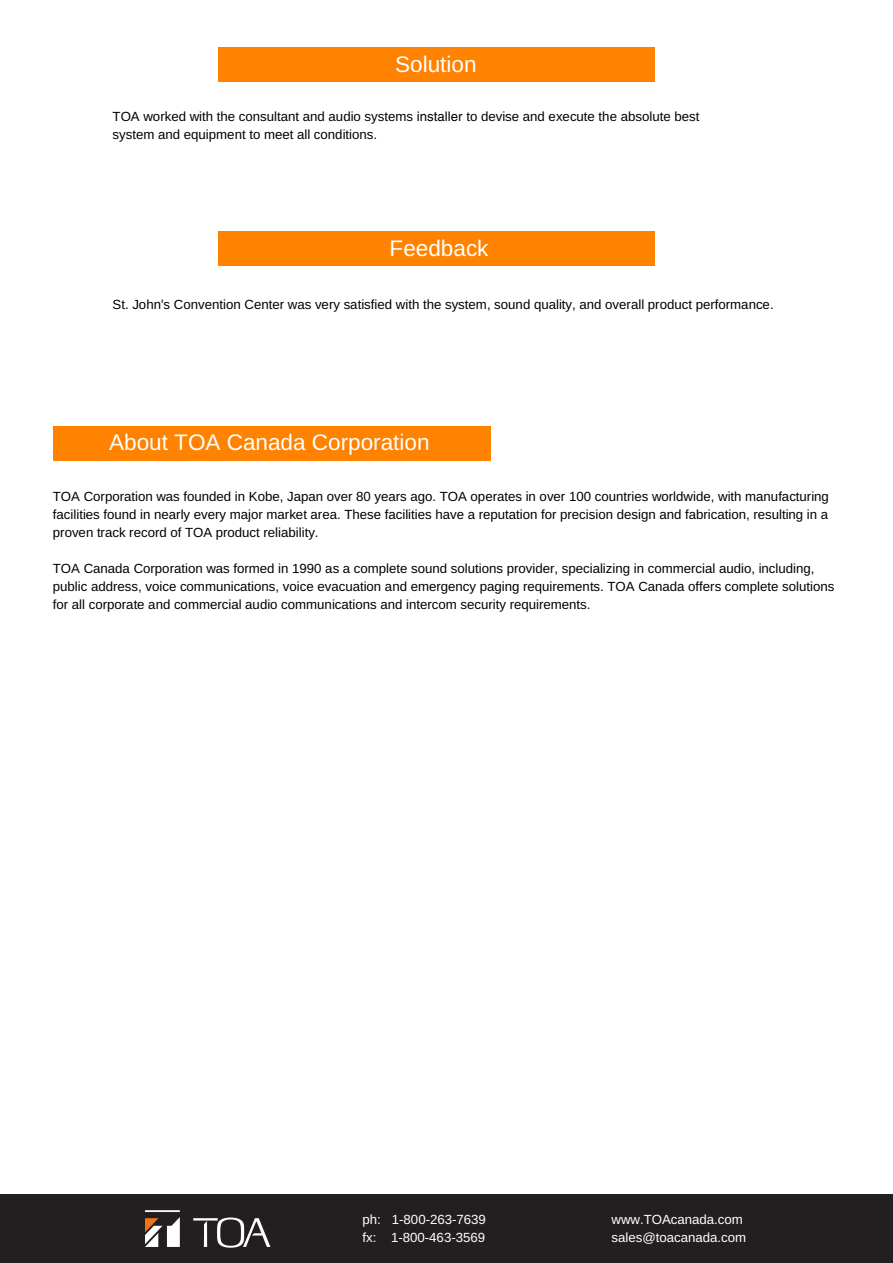
<style>
.page{position:relative;width:893px;height:1263px;background:#fff}
.page>*{position:absolute;margin:0;border:0;box-sizing:border-box;transform-origin:0 0}
.t1{font:22.5px "Arimo";color:#fff}
.t2{font:13.2px/18px "Arimo";color:#000}
.t3{font:13.2px/18px "Arimo";color:#fff}
.s1{font-family:"Helvetica LT Std"}
</style>
<div class="page">
<div style="left:218px;top:47px;width:437px;height:35px;background:#ff8200"></div>
<div style="left:218px;top:231px;width:437px;height:35px;background:#ff8200"></div>
<div style="left:53px;top:426px;width:438px;height:35px;background:#ff8200"></div>
<div style="left:0;top:1194px;width:893px;height:69px;background:#231f20"></div>
<img style="left:145px;top:1210px;width:126px;height:38px">
<h1 class="t1" style="left:395px;top:52px;width:83px">Solution</h1>
<p class="t2" style="left:113px;top:107px;width:588px;line-height:18.6px">TOA worked with the consultant and audio systems <span class="s1">installer</span> to devise and execute the absolute best system and equipment to meet all conditions.</p>
<h1 class="t1" style="left:390px;top:235px;width:100px">Feedback</h1>
<p class="t2" style="left:113px;top:295px;width:663px">St. John<span class="s1">'</span>s Convention Center was very satisfied with the system, sound quality, and overall product performance.</p>
<h1 class="t1" style="left:109px;top:430px;width:322px">About TOA Canada Corporation</h1>
<p class="t2" style="left:53px;top:487px;width:778px;text-align:justify">TOA Corporation was founded in Kobe, Japan over 80 years ago. TOA operates in over 100 countries worldwide, with manufacturing facilities found in nearly every major market area. These facilities have a reputation for precision design and fabrication, resulting in a proven track record of TOA product reliability.</p>
<p class="t2" style="left:53px;top:560px;width:783px">TOA Canada Corporation was formed in 1990 as a complete sound solutions provider, specializing in commercial audio, including, public address, voice communications, voice evacuation and emergency paging requirements. TOA Canada offers complete solutions for all corporate and commercial audio communications and intercom security requirements.</p>
<p class="t3" style="left:363px;top:1210px;width:125px">ph: 1-800-263-7639 fx: 1-800-463-3569</p>
<p class="t3" style="left:611px;top:1210px;width:136px">www.TOAcanada.com sales@toacanada.com</p>
</div>
